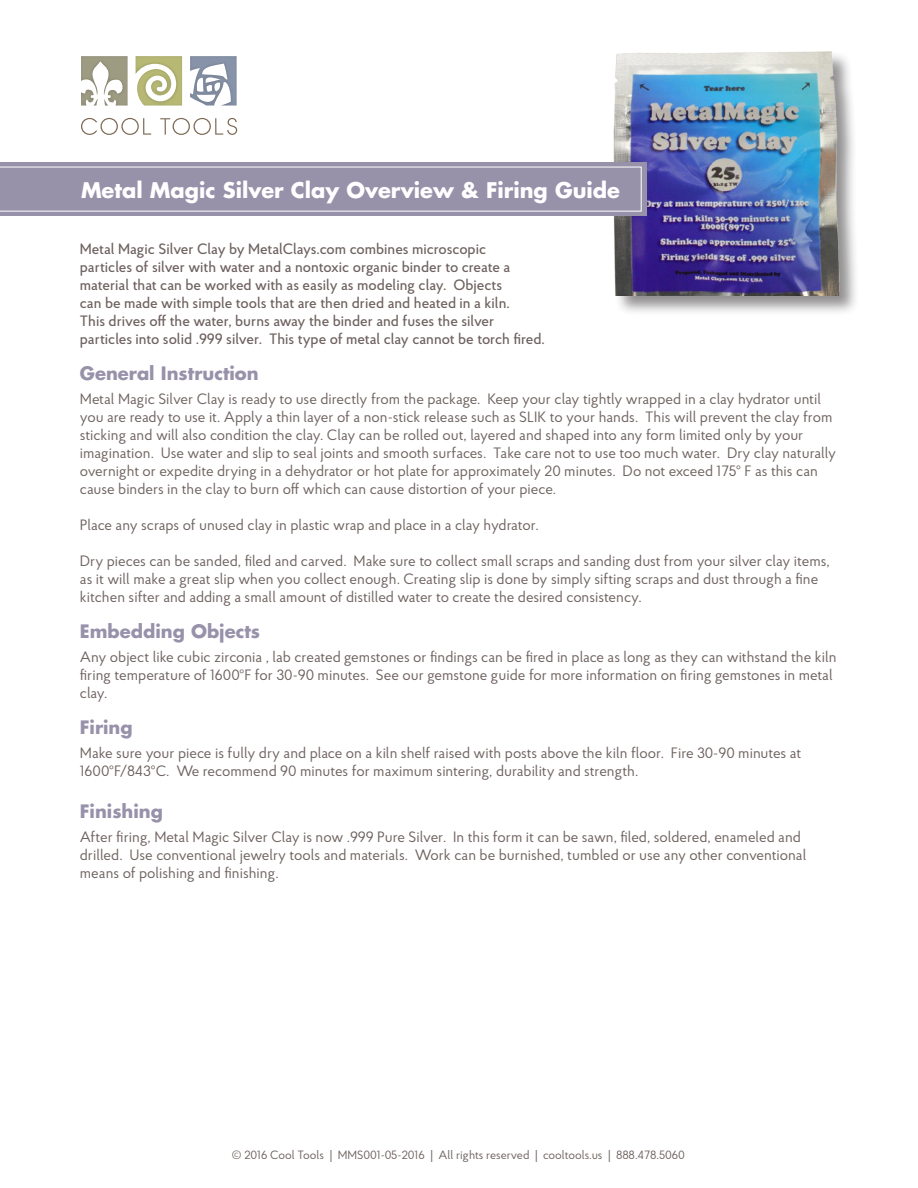
<style>
.page{position:relative;width:918px;height:1188px;background:#fff}
.page>*{position:absolute;margin:0;border:0;box-sizing:border-box;transform-origin:0 0}
.t1{font:700 21px "Futura";color:#fff}
.t2{font:700 18px "Futura";color:#9891aa}
.t3{font:15px/18px "Proba Pro";color:#6e625f}
.t4{font:500 15px/18px "Proba Pro";color:#6e625f}
.t5{font:12px "Proba Pro";color:#6e625f}
</style>
<div class="page">
<div style="left:612px;top:50px;width:248px;height:267px;background:#231f20;opacity:.5"></div>
<img style="left:612px;top:50px;width:234px;height:245px">
<div style="left:0;top:162px;width:647px;height:54px;background:#9891aa"></div>
<svg style="left:0;top:167px;width:642px;height:45px"></svg>
<svg style="left:136px;top:56px;width:46px;height:50px"></svg>
<svg style="left:190px;top:56px;width:47px;height:50px"></svg>
<svg style="left:81px;top:56px;width:47px;height:50px"></svg>
<svg style="left:81px;top:118px;width:70px;height:17px"></svg>
<svg style="left:160px;top:118px;width:77px;height:17px"></svg>
<p class="t1" style="left:81px;top:175px;width:541px">Metal Magic Silver Clay Overview &amp; Firing Guide</p>
<p class="t4" style="left:80px;top:240px;width:466px">Metal Magic Silver Clay by MetalClays.com combines microscopic<br>particles of silver with water and a nontoxic organic binder to create a material that can be worked with as easily as modeling clay. Objects<br>can be made with simple tools that are then dried and heated in a kiln.<br>This drives off the water, burns away the binder and fuses the silver particles into solid .999 silver. This type of metal clay cannot be torch fired.</p>
<p class="t2" style="left:80px;top:361px;width:180px">General Instruction</p>
<p class="t3" style="left:80px;top:390px;width:758px">Metal Magic Silver Clay is ready to use directly from the package. Keep your clay tightly wrapped in a clay hydrator until you are ready to use it. Apply a thin layer of a non-stick release such as SLIK to your hands. This will prevent the clay from sticking and will also condition the clay. Clay can be rolled out, layered and shaped into any form limited only by your imagination. Use water and slip to seal joints and smooth surfaces. Take care not to use too much water. Dry clay naturally overnight or expedite drying in a dehydrator or hot plate for approximately 20 minutes. Do not exceed 175º F as this can cause binders in the clay to burn off which can cause distortion of your piece.</p>
<p class="t3" style="left:80px;top:516px;width:460px">Place any scraps of unused clay in plastic wrap and place in a clay hydrator.</p>
<p class="t3" style="left:80px;top:552px;width:751px">Dry pieces can be sanded, filed and carved. Make sure to collect small scraps and sanding dust from your silver clay items, as it will make a great slip when you collect enough. Creating slip is done by simply sifting scraps and dust through a fine kitchen sifter and adding a small amount of distilled water to create the desired consistency.</p>
<p class="t2" style="left:80px;top:619px;width:182px">Embedding Objects</p>
<p class="t3" style="left:80px;top:648px;width:758px">Any object like cubic zirconia , lab created gemstones or findings can be fired in place as long as they can withstand the kiln firing temperature of 1600ºF for 30-90 minutes. See our gemstone guide for more information on firing gemstones in metal clay.</p>
<p class="t2" style="left:80px;top:715px;width:54px">Firing</p>
<p class="t3" style="left:80px;top:744px;width:723px">Make sure your piece is fully dry and place on a kiln shelf raised with posts above the kiln floor. Fire 30-90 minutes at<br>1600ºF/843ºC. We recommend 90 minutes for maximum sintering, durability and strength.</p>
<p class="t2" style="left:80px;top:799px;width:85px">Finishing</p>
<p class="t3" style="left:80px;top:828px;width:728px">After firing, Metal Magic Silver Clay is now .999 Pure Silver. In this form it can be sawn, filed, soldered, enameled and drilled. Use conventional jewelry tools and materials. Work can be burnished, tumbled or use any other conventional means of polishing and finishing.</p>
<p class="t5" style="left:232px;top:1147px;width:455px">© 2016 Cool Tools | MMS001-05-2016 | All rights reserved | cooltools.us | 888.478.5060</p>
</div>
